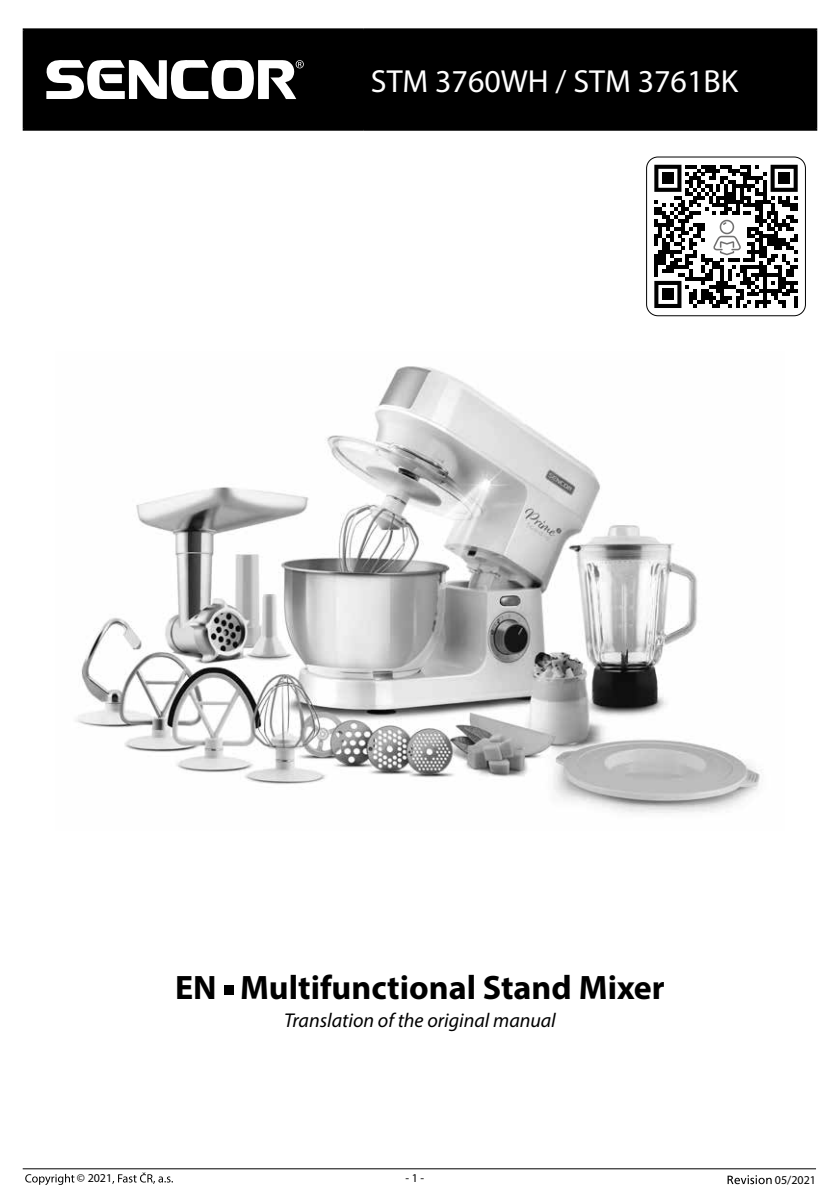
<style>
.page{position:relative;width:840px;height:1191px;background:#fff}
.page>*{position:absolute;margin:0;border:0;box-sizing:border-box;transform-origin:0 0}
.t1{font:700 34px "Myriad Pro";color:#000}
.t2{font:32px "Myriad Pro";color:#fff}
.t3{font:italic 20px "Myriad Pro";color:#000}
.t4{font:12px "Myriad Pro";color:#000}
</style>
<div class="page">
<svg style="left:727px;top:1175px;width:44px;height:9px"></svg>
<svg style="left:25px;top:1173px;width:49px;height:12px"></svg>
<svg style="left:112px;top:1172px;width:61px;height:11px"></svg>
<hr style="left:23px;top:1168px;width:792px;height:1px;background:#000">
<img style="left:75px;top:366px;width:685px;height:447px">
<div style="left:223px;top:985px;width:10px;height:10px;background:#000"></div>
<div style="left:25px;top:30px;width:789px;height:99px;background:#000"></div>
<hr style="left:23px;top:28px;width:340px;height:2px;background:#000">
<hr style="left:23px;top:30px;width:2px;height:99px;background:#000">
<hr style="left:361px;top:30px;width:2px;height:99px;background:#000">
<hr style="left:23px;top:129px;width:340px;height:2px;background:#000">
<hr style="left:363px;top:28px;width:453px;height:2px;background:#000">
<hr style="left:814px;top:30px;width:2px;height:99px;background:#000">
<hr style="left:363px;top:129px;width:453px;height:2px;background:#000">
<svg style="left:45px;top:59px;width:258px;height:41px"></svg>
<svg style="left:646px;top:157px;width:159px;height:159px"></svg>
<h2 class="t2" style="left:370px;top:61px;width:368px">STM 3760WH / STM 3761BK</h2>
<h1 class="t1" style="left:175px;top:965px;width:491px">EN Multifunctional Stand Mixer</h1>
<p class="t3" style="left:284px;top:1008px;width:273px">Translation of the original manual</p>
<p class="t4" style="left:77px;top:1171px;width:37px">© 2021</p>
<p class="t4" style="left:405px;top:1170px;width:20px">- 1 -</p>
<p class="t4" style="left:774px;top:1172px;width:43px">05/2021</p>
</div>
